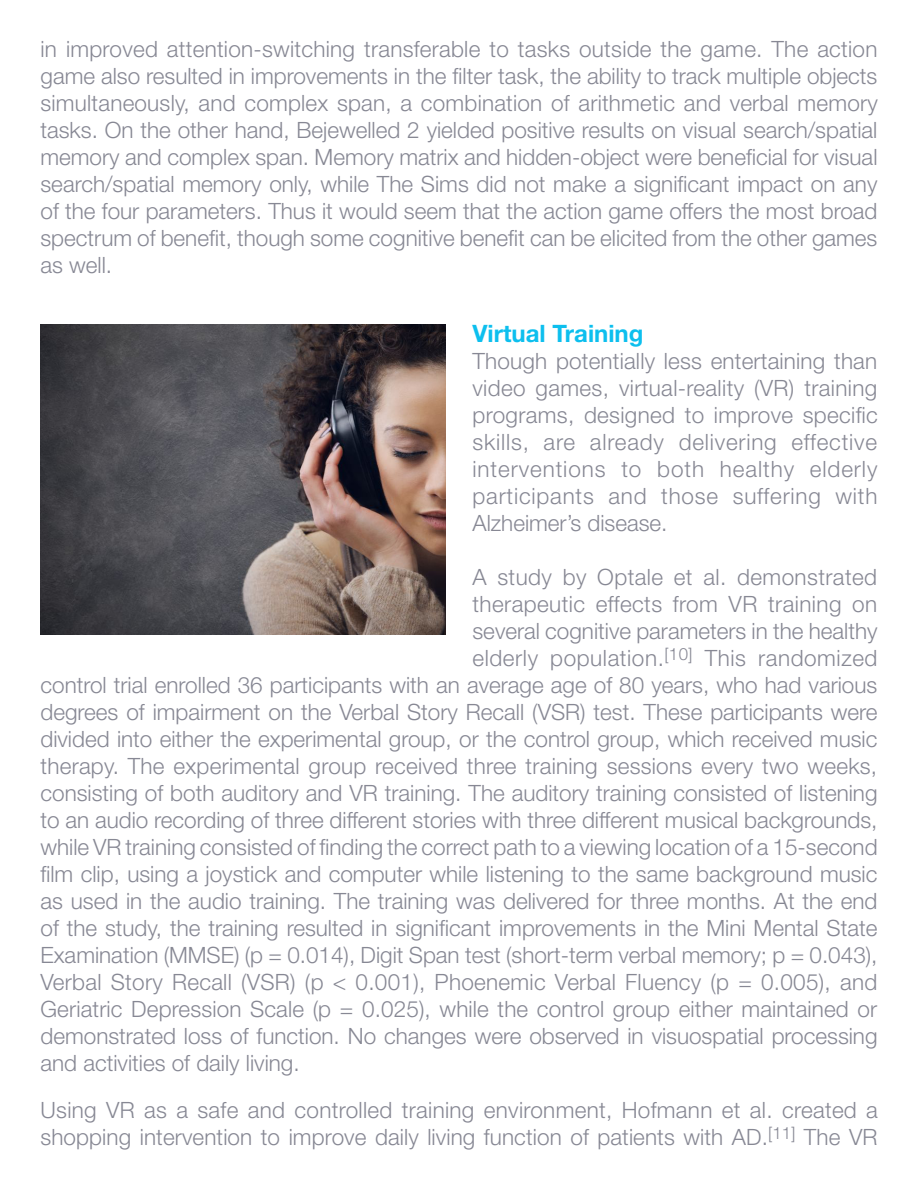
<style>
.page{position:relative;width:918px;height:1188px;background:#fff}
.page>*{position:absolute;margin:0;border:0;box-sizing:border-box;transform-origin:0 0}
.Partie{font:700 24px "Helvetica Neue LT Std";color:#0dbfee}
.t1{font:300 22.5px/27px "Helvetica Neue LT Std";color:#878894;text-align:justify}
.t2{font:300 22.5px "Helvetica Neue LT Std";letter-spacing:.02em;color:#878894}
.t3{font:300 22.5px "Helvetica Neue LT Std";letter-spacing:.025em;color:#878894}
</style>
<div class="page">
<img style="left:40px;top:324px;width:406px;height:310px">
<p class="t1" style="left:40px;top:35px;width:839px">in improved attention-switching transferable to tasks outside the game. The action game also resulted in improvements in the filter task, the ability to track multiple objects simultaneously, and complex span, a combination of arithmetic and verbal memory tasks. On the other hand, Bejewelled 2 yielded positive results on visual search/spatial memory and complex span. Memory matrix and hidden-object were beneficial for visual search/spatial memory only, while The Sims did not make a significant impact on any of the four parameters. Thus it would seem that the action game offers the most broad spectrum of benefit, though some cognitive benefit can be elicited from the other games as well.</p>
<p class="Partie" style="left:472px;top:318px;width:173px">Virtual Training</p>
<p class="t1" style="left:472px;top:347px;width:407px">Though potentially less entertaining than video games, virtual-reality (VR) training programs, designed to improve specific skills, are already delivering effective interventions to both healthy elderly participants and those suffering with Alzheimer’s disease.</p>
<p class="t2" style="left:472px;top:563px;width:406px">A study by Optale et al. demonstrated</p>
<p class="t2" style="left:472px;top:590px;width:406px">therapeutic effects from VR training on</p>
<p class="t1" style="left:472px;top:617px;width:407px">several cognitive parameters in the healthy</p>
<p class="t3" style="left:472px;top:644px;width:407px">elderly population.<sup>[10]</sup> This randomized</p>
<p class="t1" style="left:40px;top:671px;width:838px">control trial enrolled 36 participants with an average age of 80 years, who had various</p>
<p class="t1" style="left:40px;top:698px;width:839px">degrees of impairment on the Verbal Story Recall (VSR) test. These participants were</p>
<p class="t1" style="left:40px;top:725px;width:838px">divided into either the experimental group, or the control group, which received music</p>
<p class="t1" style="left:40px;top:752px;width:838px">therapy. The experimental group received three training sessions every two weeks,</p>
<p class="t1" style="left:40px;top:779px;width:839px">consisting of both auditory and VR training. The auditory training consisted of listening</p>
<p class="t1" style="left:40px;top:806px;width:838px">to an audio recording of three different stories with three different musical backgrounds,</p>
<p class="t1" style="left:40px;top:833px;width:839px">while VR training consisted of finding the correct path to a viewing location of a 15-second</p>
<p class="t1" style="left:40px;top:860px;width:838px">film clip, using a joystick and computer while listening to the same background music</p>
<p class="t1" style="left:40px;top:887px;width:838px">as used in the audio training. The training was delivered for three months. At the end</p>
<p class="t1" style="left:40px;top:914px;width:838px">of the study, the training resulted in significant improvements in the Mini Mental State</p>
<p class="t1" style="left:40px;top:941px;width:839px">Examination (MMSE) (p = 0.014), Digit Span test (short-term verbal memory; p = 0.043),</p>
<p class="t1" style="left:40px;top:968px;width:838px">Verbal Story Recall (VSR) (p &lt; 0.001), Phoenemic Verbal Fluency (p = 0.005), and</p>
<p class="t1" style="left:40px;top:995px;width:838px">Geriatric Depression Scale (p = 0.025), while the control group either maintained or</p>
<p class="t1" style="left:40px;top:1022px;width:839px">demonstrated loss of function. No changes were observed in visuospatial processing</p>
<p class="t1" style="left:40px;top:1049px;width:261px">and activities of daily living.</p>
<p class="t1" style="left:40px;top:1096px;width:839px">Using VR as a safe and controlled training environment, Hofmann et al. created a shopping intervention to improve daily living function of patients with AD.<sup>[11]</sup> The VR</p>
</div>
